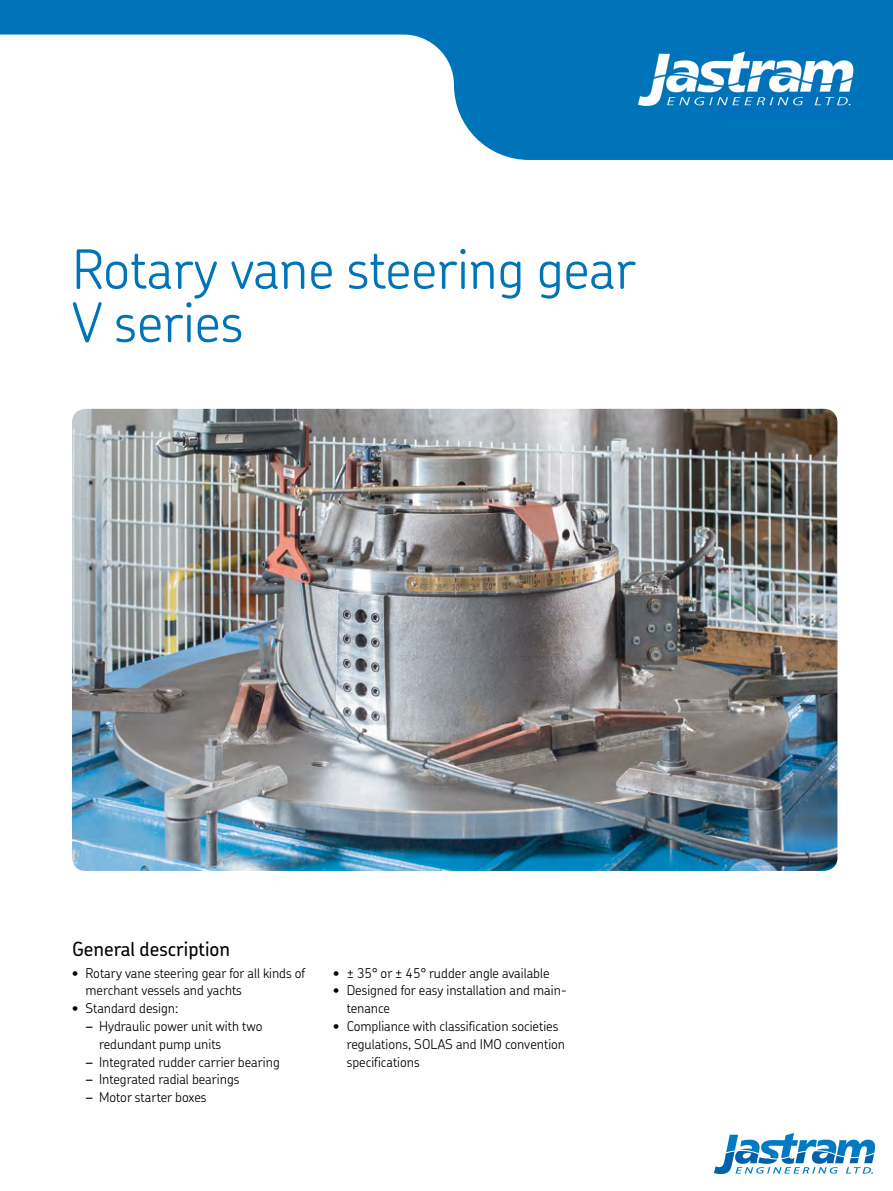
<style>
.page{position:relative;width:893px;height:1191px;background:#fff}
.page>*{position:absolute;margin:0;border:0;box-sizing:border-box;transform-origin:0 0}
.t1{font:300 54px/53.2px "SKF Chevin";color:#0074b8}
.t2{font:500 19.5px "SKF Chevin";color:#000}
.t3{font:300 13.5px/17.9px "SKF Chevin";color:#000}
.s1{font-weight:500;font-style:italic}
</style>
<div class="page">
<svg style="left:0;top:0;width:892px;height:160px"></svg>
<img style="left:72px;top:409px;width:765px;height:462px">
<img style="left:714px;top:1133px;width:160px;height:40px">
<img style="left:601px;top:21px;width:290px;height:116px">
<h1 class="t1" style="left:72px;top:241px;width:565px">Rotary vane steering gear<br>V series</h1>
<h2 class="t2" style="left:72px;top:937px;width:160px">General description</h2>
<p class="t3" style="left:86px;top:964px;width:221px;text-indent:-14px">• Rotary vane steering gear for all kinds of merchant vessels and yachts</p>
<p class="t3" style="left:72px;top:999px;width:108px">• Standard design:</p>
<p class="t3" style="left:99px;top:1017px;width:165px;text-indent:-14px"><span class="s1">–</span> Hydraulic power unit with two redundant pump units</p>
<p class="t3" style="left:86px;top:1052px;width:196px"><span class="s1">–</span> Integrated rudder carrier bearing</p>
<p class="t3" style="left:86px;top:1070px;width:155px"><span class="s1">–</span> Integrated radial bearings</p>
<p class="t3" style="left:86px;top:1088px;width:123px"><span class="s1">–</span> Motor starter boxes</p>
<p class="t3" style="left:333px;top:964px;width:218px">• ± 35° or ± 45° rudder angle available</p>
<p class="t3" style="left:346px;top:981px;width:222px;text-indent:-14px">• Designed for easy installation and main&shy;tenance</p>
<p class="t3" style="left:346px;top:1017px;width:220px;text-indent:-14px">• Compliance with classification societies regulations, SOLAS and IMO convention specifications</p>
</div>
